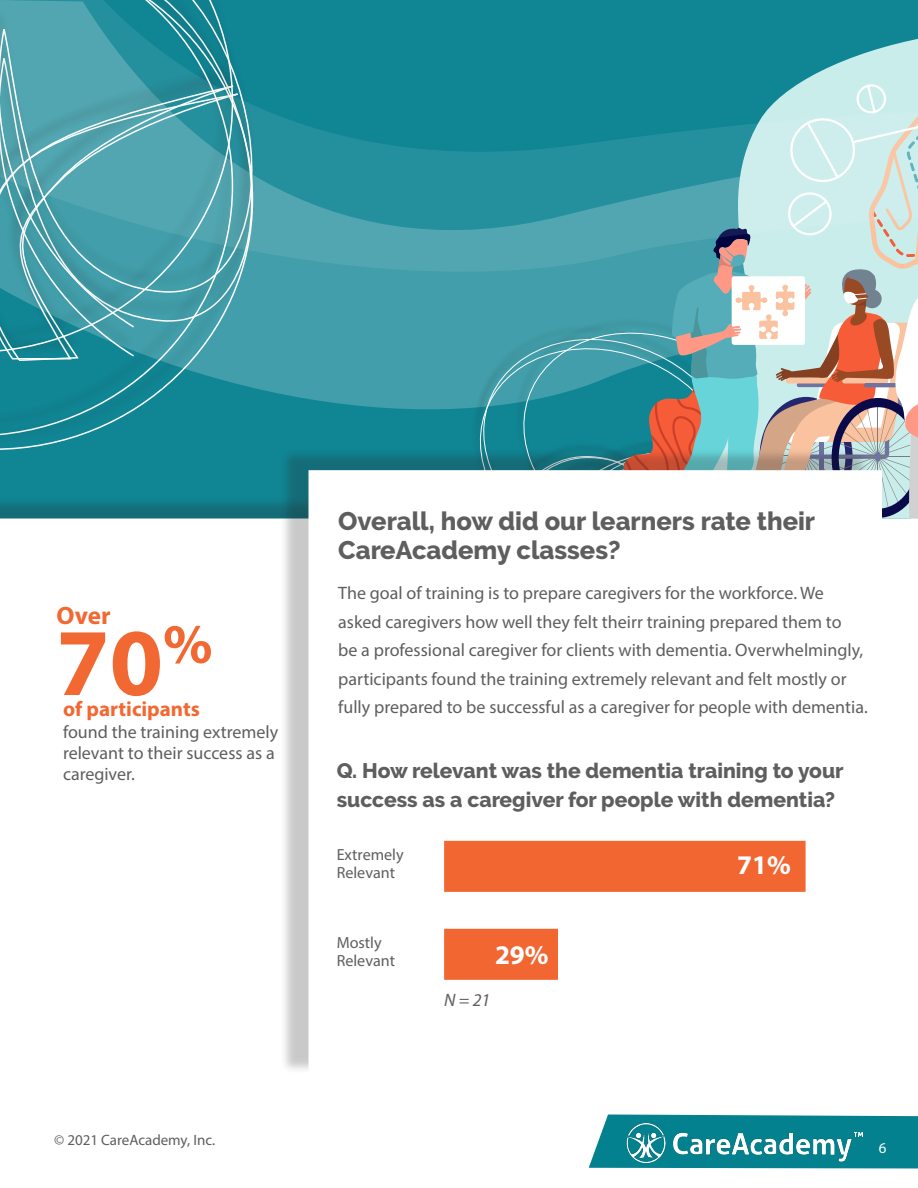
<style>
.page{position:relative;width:918px;height:1188px;background:#fff}
.page>*{position:absolute;margin:0;border:0;box-sizing:border-box;transform-origin:0 0}
.Main_Body{font:700 96.3px "Myriad Pro";color:#f26832}
.t1{font:700 27px "Myriad Pro";color:#fff}
.Subheading__in_body{font:800 25.5px/28.5px "Raleway";color:#5e5e5e}
.Main_Body-2{font:700 25.2px "Myriad Pro";color:#f26832}
.Subheading__in_body-2{font:800 21px/28.5px "Raleway";color:#5e5e5e}
.Main_Body-3{font:700 21px "Myriad Pro";color:#f26832}
.Subheading__in_body-3{font:18px/28.5px "Myriad Pro";color:#5e5e5e}
.Main_Body-4{font:18px/21px "Myriad Pro";color:#5e5e5e}
.Main_Body-5{font:italic 18px "Myriad Pro";color:#5e5e5e}
.Main_Body-6{font:16.05px/18px "Myriad Pro";color:#5e5e5e}
.t2{font:15px "Myriad Pro";color:#5f5e5e}
.t3{font:15px "Myriad Pro";color:#fff}
</style>
<div class="page">
<svg style="left:589px;top:1114px;width:329px;height:54px;background:#1f8f9a"></svg>
<img style="left:626px;top:1124px;width:237px;height:39px">
<svg style="left:1px;top:1px;width:916px;height:538px;background:#128290"></svg>
<div style="left:256px;top:288px;width:276px;height:122px;background:#419eaa"></div>
<svg style="left:465px;top:340px;width:43px;height:108px;background:#3496a3"></svg>
<svg style="left:508px;top:324px;width:24px;height:124px;background:#3697a3"></svg>
<svg style="left:1px;top:519px;width:279px;height:20px"></svg>
<svg style="left:532px;top:288px;width:386px;height:251px;background:#8babaa"></svg>
<div style="left:280px;top:448px;width:589px;height:627px;background:#231f20;opacity:.24"></div>
<div style="left:308px;top:470px;width:574px;height:610px;background:#fff;border:2px solid #fff"></div>
<div style="left:444px;top:841px;width:362px;height:51px;background:#f26631;border:2px solid #f26631"></div>
<div style="left:444px;top:929px;width:114px;height:51px;background:#f26631;border:2px solid #f26631"></div>
<svg style="left:0;top:288px;width:253px;height:162px;background:#1d8b99"></svg>
<svg style="left:0;top:288px;width:233px;height:65px;background:#439da8"></svg>
<svg style="left:0;top:0;width:918px;height:288px;background:#47a0ab"></svg>
<p class="Main_Body-2" style="left:56px;top:599px;width:56px">Over</p>
<p class="Main_Body" style="left:56px;top:600px;width:158px">70<sup>%</sup></p>
<p class="Main_Body-3" style="left:63px;top:695px;width:138px">of participants</p>
<p class="Main_Body-4" style="left:63px;top:721px;width:217px">found the training extremely relevant to their success as a caregiver.</p>
<p class="t2" style="left:54px;top:1131px;width:163px">© 2021 CareAcademy, Inc.</p>
<p class="Subheading__in_body" style="left:338px;top:507px;width:478px">Overall, how did our learners rate their<br>CareAcademy classes?</p>
<p class="Subheading__in_body-3" style="left:338px;top:578px;width:531px">The goal of training is to prepare caregivers for the workforce. We asked caregivers how well they felt theirr training prepared them to<br>be a professional caregiver for clients with dementia. Overwhelmingly, participants found the training extremely relevant and felt mostly or fully prepared to be successful as a caregiver for people with dementia.</p>
<p class="Subheading__in_body-2" style="left:337px;top:757px;width:508px">Q. How relevant was the dementia training to your success as a caregiver for people with dementia?</p>
<p class="Main_Body-6" style="left:337px;top:846px;width:68px">Extremely<br>Relevant</p>
<p class="Main_Body-6" style="left:337px;top:934px;width:60px">Mostly<br>Relevant</p>
<p class="t1" style="left:495px;top:937px;width:55px">29%</p>
<p class="Main_Body-5" style="left:444px;top:989px;width:48px">N = 21</p>
<p class="t1" style="left:737px;top:848px;width:55px">71%</p>
<p class="t3" style="left:879px;top:1139px;width:9px">6</p>
</div>
